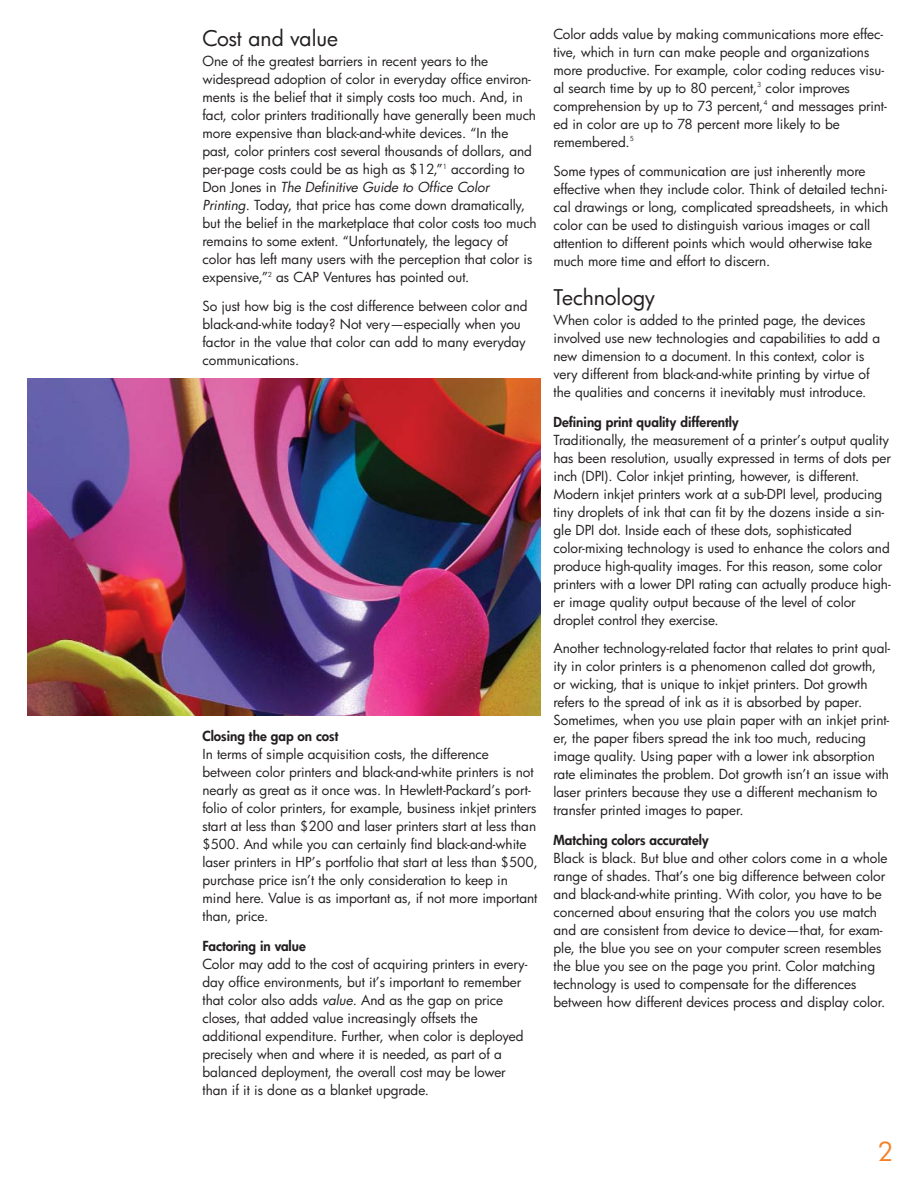
<style>
.page{position:relative;width:918px;height:1188px;background:#fff}
.page>*{position:absolute;margin:0;border:0;box-sizing:border-box;transform-origin:0 0}
.t1{font:25.5px "Futura CE";color:#f58025}
.t2{font:21px "Futura CE";color:#231f20}
.t3{font:13.5px/18px "Futura CE";color:#231f20}
.t4{font:800 13.5px "Futura";color:#231f20}
.s1{font-style:italic}
</style>
<div class="page">
<img style="left:28px;top:378px;width:512px;height:338px">
<h2 class="t2" style="left:202px;top:29px;width:137px">Cost and value</h2>
<p class="t3" style="left:202px;top:53px;width:336px">One of the greatest barriers in recent years to the widespread adoption of color in everyday office environ&shy;ments is the belief that it simply costs too much. And, in fact, color printers traditionally have generally been much more expensive than black-and-white devices. “In the past, color printers cost several thousands of dollars, and per-page costs could be as high as $12,”<sup>1</sup> according to Don Jones in <span class="s1">The Definitive Guide to Office Color Printing</span>. Today, that price has come down dramatically, but the belief in the marketplace that color costs too much remains to some extent. “Unfortunately, the legacy of color has left many users with the perception that color is expensive,”<sup>2</sup> as CAP Ventures has pointed out.</p>
<p class="t3" style="left:203px;top:298px;width:327px">So just how big is the cost difference between color and black-and-white today? Not very—especially when you factor in the value that color can add to many everyday communications.</p>
<p class="t4" style="left:203px;top:729px;width:137px">Closing the gap on cost</p>
<p class="t3" style="left:203px;top:746px;width:337px">In terms of simple acquisition costs, the difference between color printers and black-and-white printers is not nearly as great as it once was. In Hewlett-Packard’s port&shy;folio of color printers, for example, business inkjet printers start at less than $200 and laser printers start at less than $500. And while you can certainly find black-and-white laser printers in HP’s portfolio that start at less than $500, purchase price isn’t the only consideration to keep in mind here. Value is as important as, if not more important than, price.</p>
<p class="t4" style="left:203px;top:939px;width:105px">Factoring in value</p>
<p class="t3" style="left:203px;top:955px;width:327px">Color may add to the cost of acquiring printers in every&shy;day office environments, but it’s important to remember that color also adds <span class="s1">value</span>. And as the gap on price closes, that added value increasingly offsets the additional expenditure. Further, when color is deployed precisely when and where it is needed, as part of a balanced deployment, the overall cost may be lower than if it is done as a blanket upgrade.</p>
<p class="t3" style="left:553px;top:26px;width:335px">Color adds value by making communications more effec&shy;tive, which in turn can make people and organizations more productive. For example, color coding reduces visu&shy;al search time by up to 80 percent,<sup>3</sup> color improves comprehension by up to 73 percent,<sup>4</sup> and messages print&shy;ed in color are up to 78 percent more likely to be remembered.<sup>5</sup></p>
<p class="t3" style="left:554px;top:163px;width:336px">Some types of communication are just inherently more effective when they include color. Think of detailed techni&shy;cal drawings or long, complicated spreadsheets, in which color can be used to distinguish various images or call attention to different points which would otherwise take much more time and effort to discern.</p>
<h2 class="t2" style="left:554px;top:287px;width:103px">Technology</h2>
<p class="t3" style="left:554px;top:312px;width:328px">When color is added to the printed page, the devices involved use new technologies and capabilities to add a new dimension to a document. In this context, color is very different from black-and-white printing by virtue of the qualities and concerns it inevitably must introduce.</p>
<p class="t4" style="left:554px;top:415px;width:187px">Defining print quality differently</p>
<p class="t3" style="left:554px;top:432px;width:339px">Traditionally, the measurement of a printer’s output quality has been resolution, usually expressed in terms of dots per inch (DPI). Color inkjet printing, however, is different.<br>Modern inkjet printers work at a sub-DPI level, producing tiny droplets of ink that can fit by the dozens inside a sin&shy;gle DPI dot. Inside each of these dots, sophisticated color-mixing technology is used to enhance the colors and produce high-quality images. For this reason, some color printers with a lower DPI rating can actually produce high&shy;er image quality output because of the level of color droplet control they exercise.</p>
<p class="t3" style="left:554px;top:640px;width:338px">Another technology-related factor that relates to print qual&shy;ity in color printers is a phenomenon called dot growth, or wicking, that is unique to inkjet printers. Dot growth refers to the spread of ink as it is absorbed by paper.<br>Sometimes, when you use plain paper with an inkjet print&shy;er, the paper fibers spread the ink too much, reducing image quality. Using paper with a lower ink absorption rate eliminates the problem. Dot growth isn’t an issue with laser printers because they use a different mechanism to transfer printed images to paper.</p>
<p class="t4" style="left:554px;top:834px;width:157px">Matching colors accurately</p>
<p class="t3" style="left:554px;top:850px;width:335px">Black is black. But blue and other colors come in a whole range of shades. That’s one big difference between color and black-and-white printing. With color, you have to be concerned about ensuring that the colors you use match and are consistent from device to device—that, for exam&shy;ple, the blue you see on your computer screen resembles the blue you see on the page you print. Color matching technology is used to compensate for the differences between how different devices process and display color.</p>
<h1 class="t1" style="left:878px;top:1140px;width:17px">2</h1>
</div>
